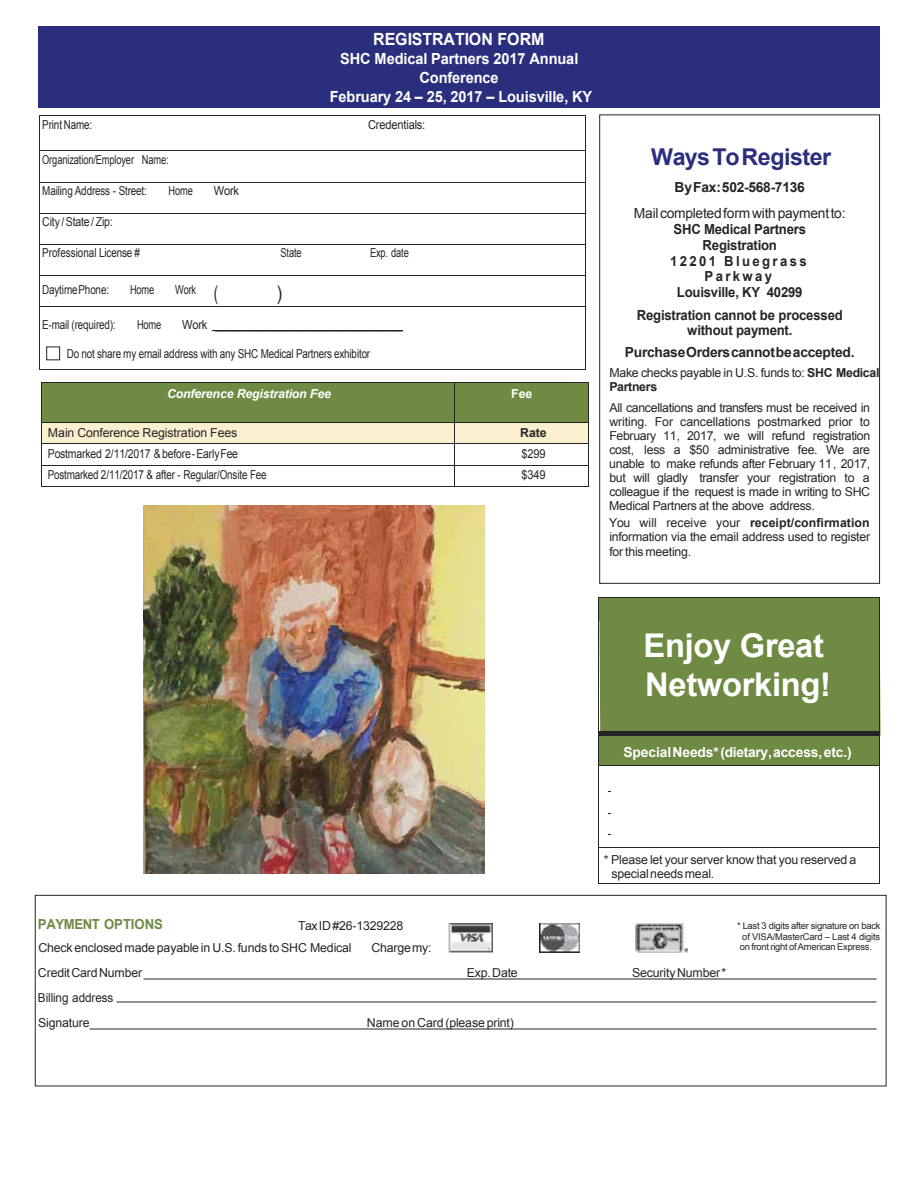
<style>
.page{position:relative;width:918px;height:1188px;background:#fff}
.page>*{position:absolute;margin:0;border:0;box-sizing:border-box;transform-origin:0 0}
.t1{font:700 32.7px/39.3px "Arial";letter-spacing:-.01em;color:#fff}
.t2{font:700 23.25px "Arial";letter-spacing:-.02em;color:#2a2e7c}
.t3{font:20.25px "Arial";color:#262525;scale:.85 1}
.t4{font:700 16.8px "Arial";letter-spacing:-.005em;color:#fff;scale:.95 1}
.t5{font:700 15.3px/19px "Arial";letter-spacing:-.005em;color:#fff;text-align:center;scale:.95 1}
.t6{font:700 13.8px/15.8px "Arial";letter-spacing:-.015em;color:#262525;text-align:center;scale:.95 1}
.t7{font:700 13.8px "Arial";letter-spacing:-.015em;color:#262525}
.t8{font:700 13.8px "Arial";letter-spacing:-.01em;color:#fff}
.t9{font:13.8px "Arial";letter-spacing:-.02em;color:#262525}
.t10{font:700 13.8px "Arial";letter-spacing:-.02em;color:#6f8a43;scale:.95 1}
.t11{font:12.3px/14.1px "Arial";letter-spacing:-.015em;color:#262525}
.t12{font:12.3px "Arial";letter-spacing:-.015em;color:#262525;scale:.8 1}
.t13{font:12.3px "Arial";letter-spacing:-.015em;color:#262525;scale:.9 1}
.t14{font:12.3px "Arial";letter-spacing:-.015em;color:#262525;scale:.75 1}
.t15{font:12.3px "Arial";letter-spacing:-.015em;color:#262525;scale:.85 1}
.t16{font:italic 700 12.3px "Arial";letter-spacing:-.015em;color:#fff}
.t17{font:12.3px/25px "Arial";letter-spacing:-.015em;color:#262525;scale:.95 1}
.t18{font:700 12.3px "Arial";color:#262525}
.t19{font:700 12.3px "Arial";color:#fff}
.t20{font:9.3px/10.1px "Arial";letter-spacing:-.025em;color:#262525;text-align:center}
.s1{font-size:20.25px}
.s2{font-weight:700}
</style>
<div class="page">
<img style="left:635px;top:923px;width:52px;height:30px">
<img style="left:539px;top:923px;width:41px;height:30px">
<img style="left:448px;top:923px;width:45px;height:30px">
<div style="left:38px;top:26px;width:842px;height:81px;background:#2a2e7c"></div>
<div style="left:599px;top:115px;width:281px;height:469px;border:1px solid #262525"></div>
<hr style="left:40px;top:115px;width:545px;height:1px;background:#262525">
<hr style="left:39px;top:116px;width:1px;height:34px;background:#262525">
<hr style="left:585px;top:116px;width:1px;height:34px;background:#262525">
<hr style="left:40px;top:150px;width:545px;height:1px;background:#262525">
<hr style="left:39px;top:151px;width:1px;height:31px;background:#262525">
<hr style="left:585px;top:151px;width:1px;height:31px;background:#262525">
<hr style="left:40px;top:182px;width:545px;height:1px;background:#262525">
<hr style="left:39px;top:183px;width:1px;height:30px;background:#262525">
<hr style="left:585px;top:183px;width:1px;height:30px;background:#262525">
<hr style="left:40px;top:213px;width:545px;height:1px;background:#262525">
<hr style="left:39px;top:214px;width:1px;height:30px;background:#262525">
<hr style="left:585px;top:214px;width:1px;height:30px;background:#262525">
<hr style="left:40px;top:244px;width:545px;height:1px;background:#262525">
<hr style="left:39px;top:245px;width:1px;height:30px;background:#262525">
<hr style="left:585px;top:245px;width:1px;height:30px;background:#262525">
<hr style="left:40px;top:275px;width:545px;height:1px;background:#262525">
<hr style="left:39px;top:276px;width:1px;height:30px;background:#262525">
<hr style="left:585px;top:276px;width:1px;height:30px;background:#262525">
<hr style="left:212px;top:331px;width:191px;height:1px;background:#252424">
<hr style="left:40px;top:306px;width:545px;height:1px;background:#262525">
<hr style="left:39px;top:307px;width:1px;height:62px;background:#262525">
<hr style="left:40px;top:369px;width:545px;height:1px;background:#262525">
<hr style="left:585px;top:307px;width:1px;height:62px;background:#262525">
<div style="left:42px;top:382px;width:412px;height:40px;background:#6f8a43"></div>
<div style="left:455px;top:382px;width:133px;height:40px;background:#6f8a43"></div>
<hr style="left:42px;top:382px;width:412px;height:1px;background:#262525">
<hr style="left:455px;top:382px;width:133px;height:1px;background:#262525">
<hr style="left:41px;top:382px;width:1px;height:40px;background:#262525">
<hr style="left:454px;top:382px;width:1px;height:40px;background:#262525">
<hr style="left:588px;top:382px;width:1px;height:40px;background:#262525">
<div style="left:42px;top:422px;width:412px;height:21px;background:#faf0cf"></div>
<div style="left:455px;top:422px;width:133px;height:21px;background:#faf0cf"></div>
<hr style="left:42px;top:422px;width:412px;height:1px;background:#262525">
<hr style="left:455px;top:422px;width:133px;height:1px;background:#262525">
<hr style="left:42px;top:443px;width:412px;height:1px;background:#262525">
<hr style="left:455px;top:443px;width:133px;height:1px;background:#262525">
<hr style="left:42px;top:465px;width:412px;height:1px;background:#262525">
<hr style="left:455px;top:465px;width:133px;height:1px;background:#262525">
<svg style="left:41px;top:422px;width:1px;height:65px"></svg>
<hr style="left:42px;top:486px;width:412px;height:1px;background:#262525">
<svg style="left:454px;top:422px;width:1px;height:65px"></svg>
<hr style="left:455px;top:486px;width:133px;height:1px;background:#262525">
<svg style="left:588px;top:422px;width:1px;height:65px"></svg>
<div style="left:599px;top:598px;width:282px;height:168px;background:#6f8a43"></div>
<hr style="left:599px;top:766px;width:1px;height:81px;background:#262525">
<hr style="left:880px;top:766px;width:1px;height:81px;background:#262525">
<hr style="left:599px;top:847px;width:281px;height:1px;background:#262525">
<hr style="left:599px;top:847px;width:1px;height:36px;background:#262525">
<hr style="left:599px;top:883px;width:281px;height:1px;background:#262525">
<hr style="left:880px;top:847px;width:1px;height:36px;background:#262525">
<div style="left:35px;top:895px;width:851px;height:191px;border:1px solid #262525"></div>
<hr style="left:144px;top:979px;width:732px;height:1px;background:#262525">
<hr style="left:90px;top:1029px;width:787px;height:1px;background:#262525">
<hr style="left:117px;top:1002px;width:760px;height:1px;background:#262525">
<img style="left:144px;top:506px;width:340px;height:367px">
<div style="left:46px;top:347px;width:14px;height:13px;border:1px solid #262525"></div>
<h3 class="t4" style="left:373px;top:27px;width:182px">REGISTRATION FORM</h3>
<p class="t5" style="left:330px;top:49px;width:278px">SHC Medical Partners 2017 Annual<br>Conference<br>February 24 – 25, 2017 – Louisville, KY</p>
<p class="t12" style="left:42px;top:117px;width:64px">Print Name:</p>
<p class="t13" style="left:368px;top:117px;width:65px">Credentials:</p>
<p class="t14" style="left:42px;top:151px;width:170px">Organization/Employer Name:</p>
<p class="t12" style="left:42px;top:183px;width:132px">Mailing Address - Street:</p>
<p class="t14" style="left:169px;top:183px;width:34px">Home</p>
<p class="t13" style="left:214px;top:183px;width:30px">Work</p>
<p class="t15" style="left:42px;top:214px;width:84px">City / State/ Zip:</p>
<p class="t12" style="left:42px;top:245px;width:124px">Professional License #</p>
<p class="t14" style="left:281px;top:245px;width:30px">State</p>
<p class="t14" style="left:370px;top:245px;width:53px">Exp. date</p>
<p class="t12" style="left:42px;top:282px;width:85px">DaytimePhone:</p>
<p class="t14" style="left:130px;top:282px;width:34px">Home</p>
<p class="t14" style="left:175px;top:282px;width:59px">Work <span class="s1">(</span></p>
<h3 class="t3" style="left:277px;top:280px;width:8px">)</h3>
<p class="t12" style="left:42px;top:317px;width:93px">E-mail (required):</p>
<p class="t14" style="left:137px;top:317px;width:34px">Home</p>
<p class="t13" style="left:182px;top:317px;width:247px">Work _________________________________</p>
<p class="t12" style="left:67px;top:345px;width:381px">Do not share my email address with any SHC Medical Partners exhibitor</p>
<p class="t16" style="left:167px;top:386px;width:165px">Conference Registration Fee</p>
<p class="t19" style="left:511px;top:386px;width:22px">Fee</p>
<p class="t11" style="left:48px;top:425px;width:191px">Main Conference Registration Fees</p>
<p class="t18" style="left:520px;top:425px;width:28px">Rate</p>
<p class="t15" style="left:48px;top:445px;width:225px">Postmarked 2/11/2017 &amp;before-EarlyFee</p>
<p class="t13" style="left:522px;top:445px;width:28px">$299</p>
<p class="t12" style="left:48px;top:467px;width:275px">Postmarked 2/11/2017 &amp; after - Regular/Onsite Fee</p>
<p class="t13" style="left:522px;top:467px;width:28px">$349</p>
<h2 class="t2" style="left:651px;top:141px;width:182px">WaysToRegister</h2>
<p class="t7" style="left:675px;top:178px;width:132px">ByFax:502-568-7136</p>
<p class="t9" style="left:634px;top:204px;width:213px">Mailcompletedformwithpaymentto:</p>
<p class="t6" style="left:670px;top:222px;width:145px">SHC Medical Partners<br>Registration<br>12201 Bluegrass<br>Parkway<br>Louisville, KY 40299</p>
<p class="t6" style="left:637px;top:307px;width:218px;line-height:15.3px">Registration cannot be processed without payment.</p>
<p class="t7" style="left:625px;top:343px;width:231px">PurchaseOrderscannotbeaccepted.</p>
<p class="t11" style="left:609px;top:366px;width:272px">Make checks payable in U.S. funds to: <span class="s2">SHC Medical<br>Partners</span></p>
<p class="t11" style="left:609px;top:400px;width:262px;text-align:justify">All cancellations and transfers must be received in writing. For cancellations postmarked prior to February 11, 2017, we will refund registration cost, less a $50 administrative fee. We are unable to make refunds after February 11, 2017, but will gladly transfer your registration to a colleague if the request is made in writing to SHC Medical Partners at the above address.</p>
<p class="t11" style="left:609px;top:515px;width:262px;text-align:justify">You will receive your <span class="s2">receipt/confirmation </span>information via the email address used to register for this meeting.</p>
<h1 class="t1" style="left:644px;top:627px;width:189px">Enjoy Great<br>Networking!</h1>
<p class="t8" style="left:623px;top:743px;width:230px">SpecialNeeds*(dietary,access,etc.)</p>
<p class="t11" style="left:612px;top:853px;width:246px;text-indent:-8px">* Please let your server know that you reserved a specialneedsmeal.</p>
<p class="t10" style="left:38px;top:915px;width:133px">PAYMENT OPTIONS</p>
<p class="t11" style="left:298px;top:919px;width:107px">TaxID#26-1329228</p>
<p class="t20" style="left:737px;top:921px;width:145px">* Last 3 digits after signature on back of VISA/MasterCard – Last 4 digits</p>
<p class="t11" style="left:38px;top:941px;width:315px">Check enclosed made payable in U.S. funds to SHC Medical</p>
<p class="t11" style="left:371px;top:941px;width:62px">Chargemy:</p>
<p class="t11" style="left:38px;top:966px;width:106px">CreditCardNumber</p>
<p class="t11" style="left:467px;top:966px;width:53px">Exp.Date</p>
<p class="t11" style="left:632px;top:966px;width:96px">SecurityNumber*</p>
<p class="t20" style="left:740px;top:941px;width:134px">on front right ofAmerican Express.</p>
<p class="t17" style="left:38px;top:985px;width:81px">Billing address<br>Signature</p>
<p class="t11" style="left:367px;top:1015px;width:149px">Name on Card (please print)</p>
</div>
